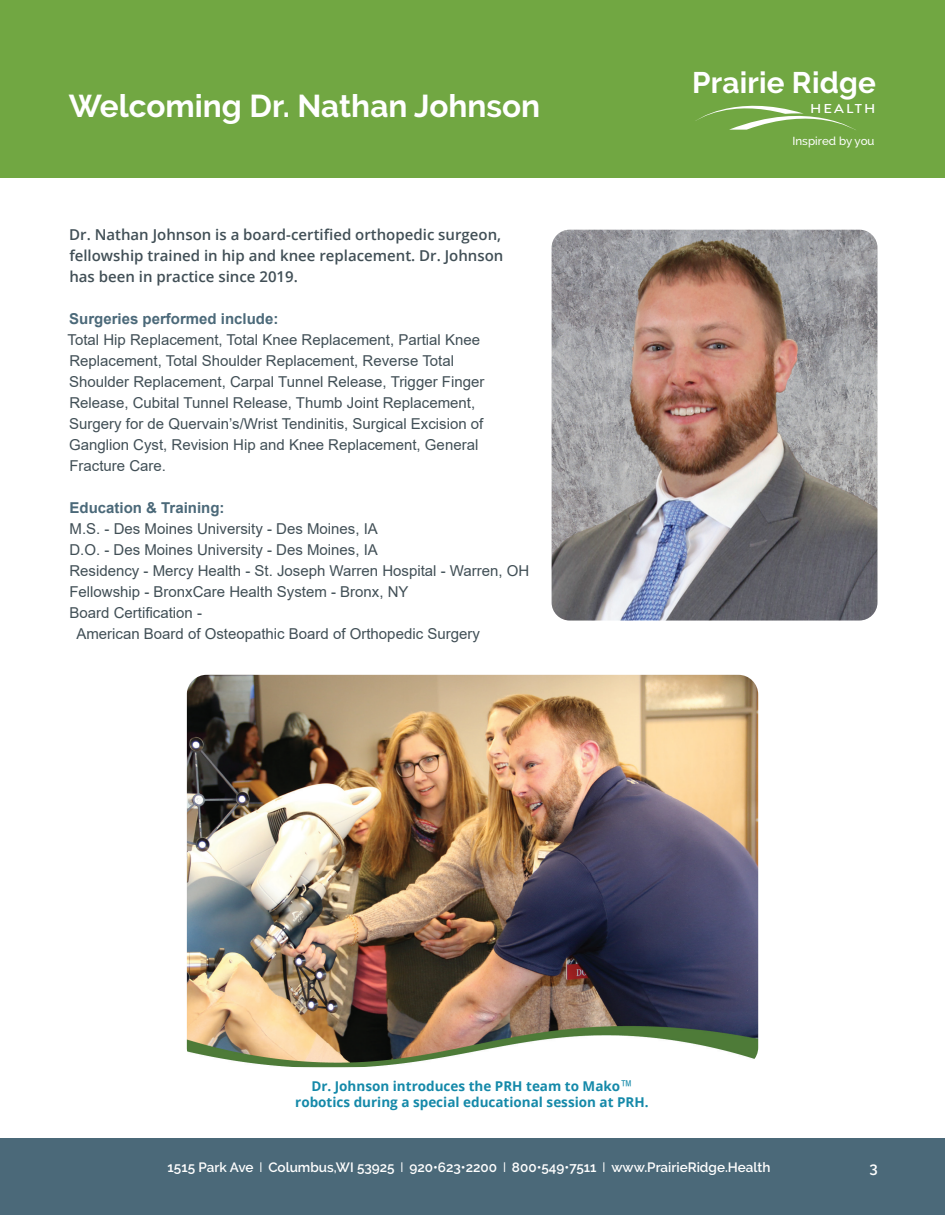
<style>
.page{position:relative;width:945px;height:1215px;background:#fff}
.page>*{position:absolute;margin:0;border:0;box-sizing:border-box;transform-origin:0 0}
.t1{font:700 31.5px "Raleway";color:#fff}
.t2{font:700 29.7px "Raleway";letter-spacing:.005em;color:#fff}
.t3{font:15px/21px "Arial";color:#414f56}
.t4{font:600 15px/21px "Open Sans";color:#414f56}
.t5{font:700 15px "Arial";color:#4b6979}
.t6{font:600 15px "Raleway";color:#fff}
.t7{font:700 13.5px/16.2px "Open Sans";color:#1589a9;text-align:center}
.t8{font:600 13.5px "Raleway";color:#fff}
.t9{font:500 12.9px "Brandon Grotesque";letter-spacing:.14em;color:#fff;scale:1.15 1}
.t10{font:500 11.55px "Raleway";color:#fff}
.s1{font-family:"Arial Narrow";font-weight:400;font-size:15px}
.s2{font-family:"Arial Narrow";font-weight:400}
</style>
<div class="page">
<div style="left:0;top:0;width:945px;height:178px;background:#71a742"></div>
<svg style="left:695px;top:105px;width:161px;height:25px"></svg>
<div style="left:0;top:1138px;width:945px;height:77px;background:#4b6979"></div>
<img style="left:552px;top:230px;width:326px;height:391px">
<img style="left:187px;top:675px;width:571px;height:392px">
<h1 class="t1" style="left:69px;top:88px;width:473px">Welcoming Dr. Nathan Johnson</h1>
<p class="t4" style="left:69px;top:224px;width:436px">Dr. Nathan Johnson is a board-certified orthopedic surgeon, fellowship trained in hip and knee replacement. Dr. Johnson has been in practice since 2019.</p>
<p class="t5" style="left:69px;top:308px;width:211px">Surgeries performed include:</p>
<p class="t3" style="left:68px;top:329px;width:418px">Total Hip Replacement, Total Knee Replacement, Partial Knee Replacement, Total Shoulder Replacement, Reverse Total Shoulder Replacement, Carpal Tunnel Release, Trigger Finger Release, Cubital Tunnel Release, Thumb Joint Replacement, Surgery for de Quervain’s/Wrist Tendinitis, Surgical Excision of Ganglion Cyst, Revision Hip and Knee Replacement, General Fracture Care.</p>
<p class="t5" style="left:70px;top:497px;width:157px">Education &amp; Training:</p>
<p class="t3" style="left:70px;top:518px;width:310px">M.S. - Des Moines University - Des Moines, IA</p>
<p class="t3" style="left:69px;top:539px;width:310px">D.O. - Des Moines University - Des Moines, IA</p>
<p class="t3" style="left:69px;top:560px;width:461px">Residency - Mercy Health - St. Joseph Warren Hospital - Warren, OH</p>
<p class="t3" style="left:69px;top:581px;width:341px">Fellowship - BronxCare Health System - Bronx, NY</p>
<p class="t3" style="left:70px;top:602px;width:134px">Board Certification -</p>
<p class="t3" style="left:76px;top:623px;width:405px">American Board of Osteopathic Board of Orthopedic Surgery</p>
<h2 class="t2" style="left:692px;top:65px;width:185px">Prairie Ridge</h2>
<p class="t9" style="left:810px;top:100px;width:58px">HEALTH</p>
<p class="t10" style="left:793px;top:135px;width:84px">Inspired by you</p>
<p class="t7" style="left:295px;top:1077px;width:355px">Dr. Johnson introduces the PRH team to Mako<span class="s1">™ </span>robotics during a special educational session at PRH.</p>
<p class="t8" style="left:168px;top:1160px;width:605px">1515 Park Ave <span class="s2">l</span> Columbus,WI 53925 <span class="s2">l</span> 920•623•2200 <span class="s2">l</span> 800•549•7511 <span class="s2">l</span> www.PrairieRidge.Health</p>
<p class="t6" style="left:869px;top:1159px;width:10px">3</p>
</div>
